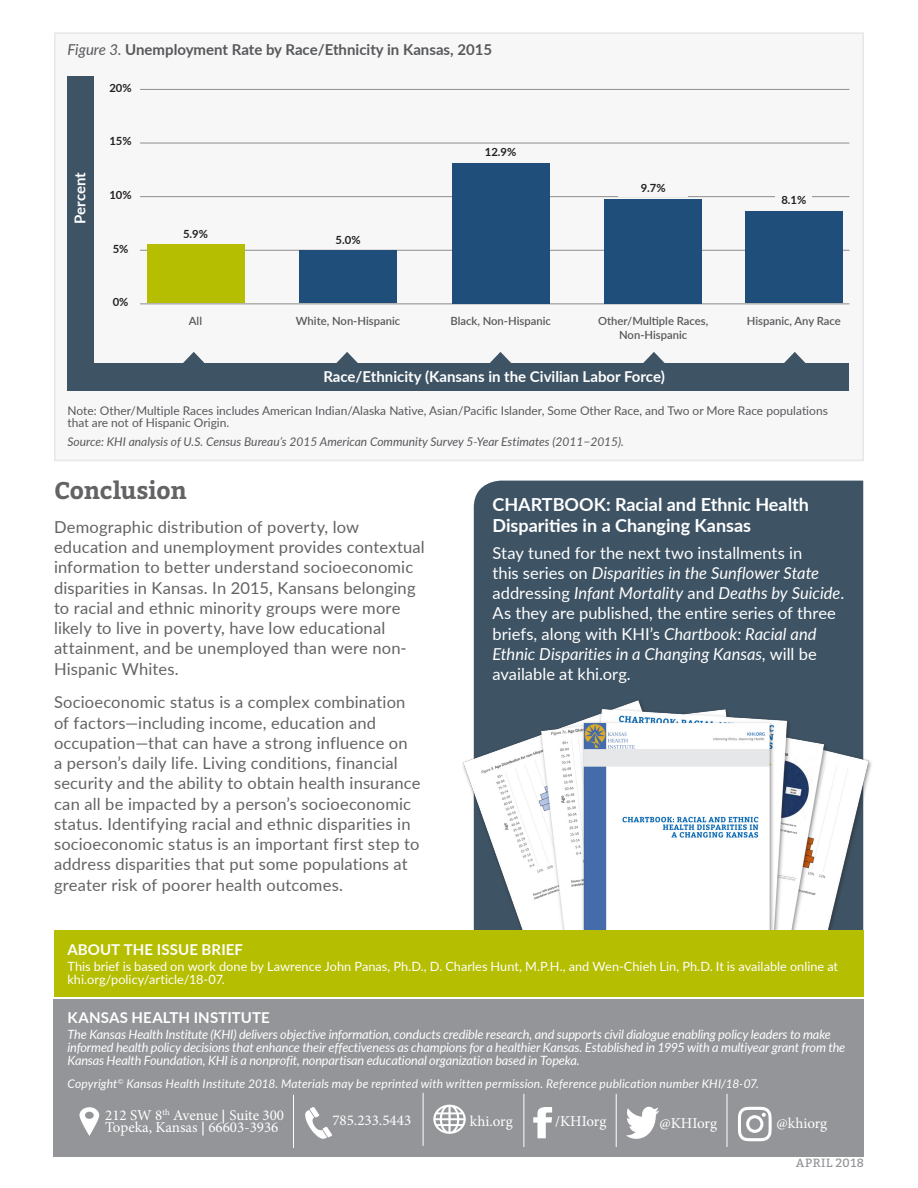
<style>
.page{position:relative;width:918px;height:1188px;background:#fff}
.page>*{position:absolute;margin:0;border:0;box-sizing:border-box;transform-origin:0 0}
.Body_Header_1{font:700 24px "Bitter";letter-spacing:-.015em;color:#636366}
.CPSPullQuote{font:700 18px/21.6px "Lato";color:#fff}
._2017_body{font:16.5px/20.2px "Lato";letter-spacing:.01em;color:#636366}
._2017_body-2{font:16.5px/20.2px "Lato";color:#fff}
.t1{font:15px "Minion Pro";color:#fff}
.CPSPullQuote-2{font:700 15px "Lato";color:#57585a}
.CPSPullQuote-3{font:700 15px "Lato";color:#fff}
.Body_Copy{font:700 15px "Lato";letter-spacing:.01em;color:#fff}
.Body_Copy-2{font:italic 12.75px/12.8px "Lato";letter-spacing:-.015em;color:#fff}
.Body_Copy-3{font:12.75px/12.8px "Lato";letter-spacing:.005em;color:#fff}
.CPSPullQuote-4{font:12px/12px "Lato";color:#57585a}
.Body_Copy-4{font:italic 12px "Lato";letter-spacing:.015em;color:#fff}
.CPSPullQuote-5{font:italic 12px "Lato";color:#57585a}
.Issue_Number{font:12px "Bitter";letter-spacing:.035em;color:#939598}
.CPSPullQuote-6{font:600 11.25px/13.5px "Lato";color:#57585a;text-align:center}
.t2{font:700 11.25px "Lato";color:#231f20}
.s1{font-weight:400;font-style:italic}
.s2{font-style:italic}
.s3{font-family:"Gill Sans"}
</style>
<div class="page">
<div style="left:474px;top:481px;width:389px;height:217px;background:#3e5364"></div>
<div style="left:54px;top:999px;width:810px;height:158px;background:#939598"></div>
<svg style="left:433px;top:1105px;width:33px;height:29px"></svg>
<svg style="left:305px;top:1108px;width:27px;height:31px"></svg>
<svg style="left:626px;top:1106px;width:33px;height:33px"></svg>
<svg style="left:533px;top:1107px;width:19px;height:31px"></svg>
<svg style="left:79px;top:1107px;width:20px;height:29px"></svg>
<hr style="left:293px;top:1095px;width:1px;height:53px;background:#fff">
<hr style="left:423px;top:1093px;width:1px;height:53px;background:#fff">
<hr style="left:524px;top:1094px;width:1px;height:53px;background:#fff">
<hr style="left:616px;top:1094px;width:1px;height:53px;background:#fff">
<svg style="left:738px;top:1107px;width:34px;height:34px"></svg>
<hr style="left:727px;top:1094px;width:1px;height:53px;background:#fff">
<div style="left:54px;top:32px;width:810px;height:429px;background:#f7f7f8;border:2px solid #e6e7e9"></div>
<hr style="left:140px;top:89px;width:709px;height:1px;background:#231f20">
<hr style="left:140px;top:143px;width:709px;height:1px;background:#231f20">
<hr style="left:140px;top:196px;width:709px;height:1px;background:#231f20">
<hr style="left:140px;top:250px;width:709px;height:1px;background:#231f20">
<hr style="left:140px;top:303px;width:709px;height:1px;background:#231f20">
<div style="left:67px;top:77px;width:27px;height:291px;background:#3e5364"></div>
<div style="left:67px;top:363px;width:782px;height:27px;background:#3e5364"></div>
<svg style="left:183px;top:352px;width:21px;height:11px"></svg>
<svg style="left:336px;top:352px;width:22px;height:11px"></svg>
<svg style="left:490px;top:352px;width:21px;height:11px"></svg>
<svg style="left:643px;top:352px;width:22px;height:11px"></svg>
<svg style="left:784px;top:352px;width:21px;height:11px"></svg>
<div style="left:147px;top:244px;width:97px;height:59px;background:#b5be00"></div>
<div style="left:299px;top:250px;width:98px;height:53px;background:#1e4e79"></div>
<div style="left:452px;top:163px;width:97px;height:140px;background:#1e4e79"></div>
<div style="left:745px;top:211px;width:97px;height:92px;background:#1e4e79"></div>
<div style="left:776px;top:195px;width:36px;height:14px;background:#f7f7f8"></div>
<div style="left:605px;top:199px;width:97px;height:104px;background:#1e4e79"></div>
<div style="left:619px;top:183px;width:69px;height:14px;background:#f7f7f8"></div>
<img style="left:463px;top:698px;width:409px;height:232px">
<div style="left:688px;top:860px;width:73px;height:40px;background:#fff"></div>
<div style="left:54px;top:930px;width:810px;height:66px;background:#b5be00"></div>
<p class="CPSPullQuote-2" style="left:67px;top:39px;width:426px"><span class="s1">Figure 3.</span> Unemployment Rate by Race/Ethnicity in Kansas, 2015</p>
<p class="t2" style="left:109px;top:79px;width:24px">20%</p>
<p class="CPSPullQuote-3" style="left:69px;top:224px;width:53px;rotate:-90deg">Percent</p>
<p class="t2" style="left:109px;top:133px;width:24px">15%</p>
<p class="t2" style="left:109px;top:187px;width:24px">10%</p>
<p class="t2" style="left:113px;top:240px;width:17px">5%</p>
<p class="t2" style="left:113px;top:294px;width:17px">0%</p>
<p class="t2" style="left:183px;top:226px;width:26px">5.9%</p>
<p class="CPSPullQuote-6" style="left:189px;top:314px;width:15px">All</p>
<p class="t2" style="left:336px;top:232px;width:26px">5.0%</p>
<p class="CPSPullQuote-6" style="left:296px;top:314px;width:106px">White, Non-Hispanic</p>
<p class="t2" style="left:485px;top:144px;width:33px">12.9%</p>
<p class="t2" style="left:641px;top:180px;width:26px">9.7%</p>
<p class="CPSPullQuote-6" style="left:450px;top:314px;width:102px">Black, Non-Hispanic</p>
<p class="CPSPullQuote-6" style="left:598px;top:314px;width:112px">Other/Multiple Races,<br>Non-Hispanic</p>
<p class="CPSPullQuote-3" style="left:323px;top:366px;width:343px">Race/Ethnicity (Kansans in the Civilian Labor Force)</p>
<p class="t2" style="left:781px;top:192px;width:26px">8.1%</p>
<p class="CPSPullQuote-6" style="left:747px;top:314px;width:95px">Hispanic, Any Race</p>
<p class="CPSPullQuote-4" style="left:68px;top:404px;width:762px">Note: Other/Multiple Races includes American Indian/Alaska Native, Asian/Pacific Islander, Some Other Race, and Two or More Race populations that are not of Hispanic Origin.</p>
<p class="CPSPullQuote-5" style="left:68px;top:433px;width:558px">Source: KHI analysis of U.S. Census Bureau’s 2015 American Community Survey 5-Year Estimates (2011−2015).</p>
<p class="Body_Header_1" style="left:54px;top:472px;width:134px">Conclusion</p>
<p class="_2017_body" style="left:54px;top:516px;width:372px">Demographic distribution of poverty, low education and unemployment provides contextual information to better understand socioeconomic disparities in Kansas. In 2015, Kansans belonging to racial and ethnic minority groups were more likely to live in poverty, have low educational attainment, and be unemployed than were non-Hispanic Whites.</p>
<p class="_2017_body" style="left:54px;top:692px;width:368px">Socioeconomic status is a complex combination of factors—including income, education and occupation—that can have a strong influence on<br>a person’s daily life. Living conditions, financial security and the ability to obtain health insurance can all be impacted by a person’s socioeconomic status. Identifying racial and ethnic disparities in socioeconomic status is an important first step to address disparities that put some populations at greater risk of poorer health outcomes.</p>
<p class="CPSPullQuote" style="left:492px;top:493px;width:318px">CHARTBOOK: Racial and Ethnic Health<br>Disparities in a Changing Kansas</p>
<p class="_2017_body-2" style="left:492px;top:542px;width:353px">Stay tuned for the next two installments in<br>this series on <span class="s2">Disparities in the Sunflower State </span>addressing <span class="s2">Infant Mortality</span> and <span class="s2">Deaths by Suicide</span>.<br>As they are published, the entire series of three briefs, along with KHI’s <span class="s2">Chartbook: Racial and Ethnic Disparities in a Changing Kansas</span>, will be available at khi.org.</p>
<p class="Body_Copy" style="left:67px;top:938px;width:177px">ABOUT THE ISSUE BRIEF</p>
<p class="Body_Copy-3" style="left:67px;top:960px;width:772px">This brief is based on work done by Lawrence John Panas, Ph.D., D. Charles Hunt, M.P.H., and Wen-Chieh Lin, Ph.D. It is available online at khi.org/policy/article/18-07.</p>
<p class="Body_Copy" style="left:68px;top:1006px;width:204px">KANSAS HEALTH INSTITUTE</p>
<p class="Body_Copy-2" style="left:68px;top:1028px;width:779px">The Kansas Health Institute (KHI) delivers objective information, conducts credible research, and supports civil dialogue enabling policy leaders to make informed health policy decisions that enhance their effectiveness as champions for a healthier Kansas. Established in 1995 with a multiyear grant from the<br>Kansas Health Foundation, KHI is a nonprofit, nonpartisan educational organization based in Topeka.</p>
<p class="Body_Copy-4" style="left:68px;top:1075px;width:693px">Copyright<sup>©</sup> Kansas Health Institute 2018. Materials may be reprinted with written permission. Reference publication number KHI/18-07.</p>
<p class="t1" style="left:105px;top:1105px;width:180px">212 SW 8<sup>th</sup> Avenue <span class="s3">|</span> Suite 300</p>
<p class="t1" style="left:105px;top:1117px;width:175px">Topeka, Kansas <span class="s3">|</span> 66603-3936</p>
<p class="t1" style="left:776px;top:1114px;width:52px">@khiorg</p>
<p class="t1" style="left:332px;top:1110px;width:80px">785.233.5443</p>
<p class="t1" style="left:470px;top:1111px;width:44px">khi.org</p>
<p class="t1" style="left:555px;top:1111px;width:53px">/KHIorg</p>
<p class="t1" style="left:660px;top:1114px;width:59px">@KHIorg</p>
<p class="Issue_Number" style="left:796px;top:1154px;width:70px">APRIL 2018</p>
</div>
